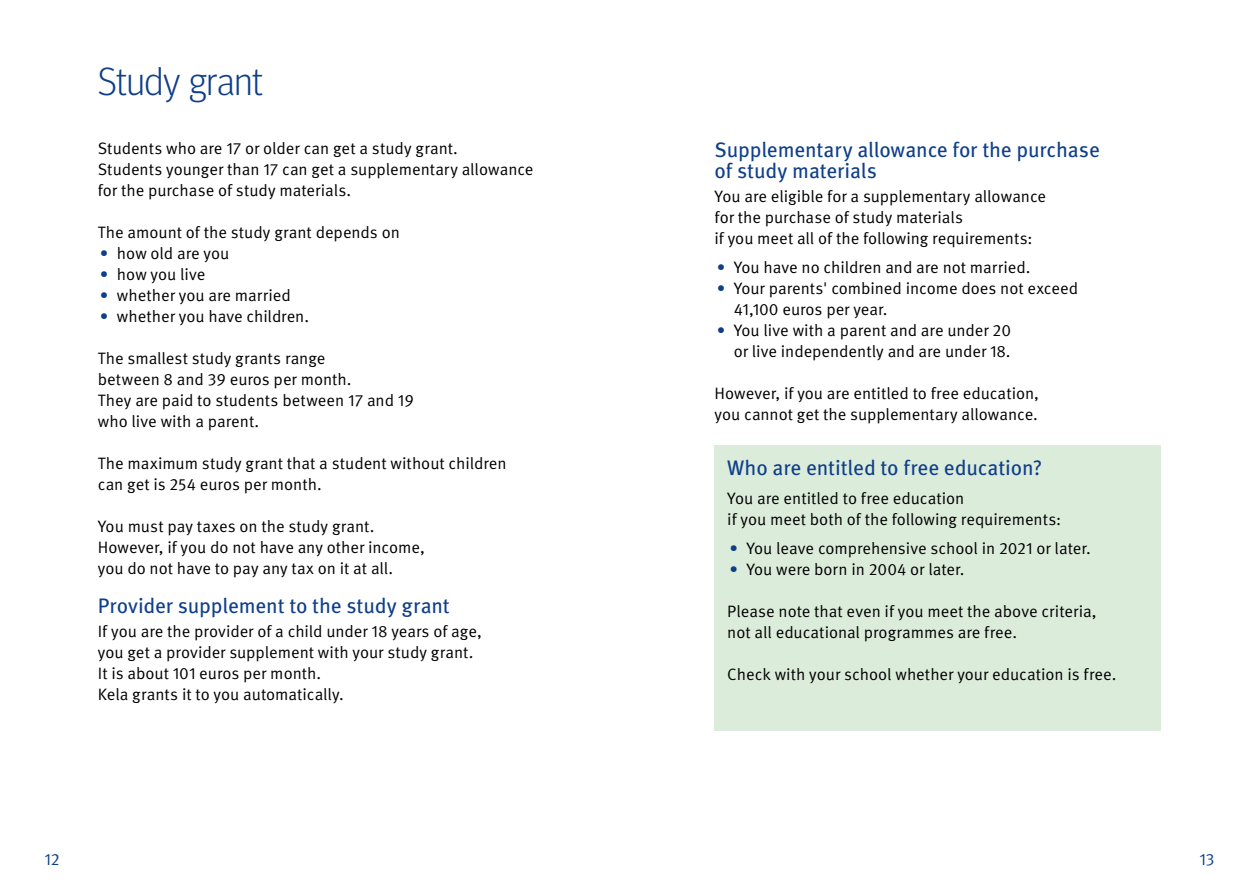
<style>
.page{position:relative;width:1259px;height:893px;background:#fff}
.page>*{position:absolute;margin:0;border:0;box-sizing:border-box;transform-origin:0 0}
.H1_otsikko{font:300 39px "Meta Headline Pro";color:#0f3f8a}
.H2_otsikko{font:21px/21px "Meta Pro";letter-spacing:-.01em;color:#0f3f8a}
.Body_copy{font:16.5px/21px "Meta Pro Norm";color:#000}
.Bulletpoints{font:16.5px/21px "Meta Pro Norm";letter-spacing:-.005em;color:#000}
.t1{font:16.5px "Meta Pro Norm";color:#0f3f8a}
.s1{color:#0f3f8a}
</style>
<div class="page">
<div style="left:714px;top:445px;width:447px;height:286px;background:#dcecdb"></div>
<h1 class="H1_otsikko" style="left:98px;top:53px;width:166px">Study grant</h1>
<p class="Body_copy" style="left:98px;top:137px;width:362px">Students who are 17 or older can get a study grant.</p>
<p class="Body_copy" style="left:98px;top:158px;width:437px">Students younger than 17 can get a supplementary allowance for the purchase of study materials.</p>
<p class="Body_copy" style="left:98px;top:221px;width:303px">The amount of the study grant depends on</p>
<p class="Bulletpoints" style="left:100px;top:242px;width:131px"><span class="s1">•</span> how old are you</p>
<p class="Bulletpoints" style="left:100px;top:263px;width:107px"><span class="s1">•</span> how you live</p>
<p class="Bulletpoints" style="left:100px;top:284px;width:192px"><span class="s1">•</span> whether you are married</p>
<p class="Bulletpoints" style="left:100px;top:305px;width:211px"><span class="s1">•</span> whether you have children.</p>
<p class="Body_copy" style="left:98px;top:347px;width:255px">The smallest study grants range between 8 and 39 euros per month.</p>
<p class="Body_copy" style="left:98px;top:389px;width:317px">They are paid to students between 17 and 19 who live with a parent.</p>
<p class="Body_copy" style="left:98px;top:452px;width:410px">The maximum study grant that a student without children can get is 254 euros per month.</p>
<p class="Body_copy" style="left:98px;top:515px;width:278px">You must pay taxes on the study grant.</p>
<p class="Body_copy" style="left:98px;top:536px;width:329px">However, if you do not have any other income, you do not have to pay any tax on it at all.</p>
<h2 class="H2_otsikko" style="left:98px;top:594px;width:353px">Provider supplement to the study grant</h2>
<p class="Body_copy" style="left:98px;top:620px;width:385px">If you are the provider of a child under 18 years of age, you get a provider supplement with your study grant.</p>
<p class="Body_copy" style="left:98px;top:662px;width:225px">It is about 101 euros per month.</p>
<p class="Body_copy" style="left:98px;top:683px;width:248px">Kela grants it to you automatically.</p>
<h2 class="H2_otsikko" style="left:714px;top:138px;width:387px">Supplementary allowance for the purchase of study materials</h2>
<p class="Body_copy" style="left:714px;top:185px;width:333px">You are eligible for a supplementary allowance for the purchase of study materials<br>if you meet all of the following requirements:</p>
<p class="Bulletpoints" style="left:716px;top:256px;width:315px"><span class="s1">•</span> You have no children and are not married.</p>
<p class="Bulletpoints" style="left:733px;top:277px;width:346px;text-indent:-17px"><span class="s1">•</span> Your parents' combined income does not exceed<br>41,100 euros per year.</p>
<p class="Bulletpoints" style="left:716px;top:319px;width:296px;text-align:right"><span class="s1">•</span> You live with a parent and are under 20 or live independently and are under 18.</p>
<p class="Body_copy" style="left:714px;top:382px;width:326px">However, if you are entitled to free education, you cannot get the supplementary allowance.</p>
<h2 class="H2_otsikko" style="left:727px;top:456px;width:316px">Who are entitled to free education?</h2>
<p class="Body_copy" style="left:727px;top:486px;width:335px">You are entitled to free education<br>if you meet both of the following requirements:</p>
<p class="Bulletpoints" style="left:729px;top:537px;width:363px"><span class="s1">•</span> You leave comprehensive school in 2021 or later.</p>
<p class="Bulletpoints" style="left:729px;top:558px;width:237px"><span class="s1">•</span> You were born in 2004 or later.</p>
<p class="Body_copy" style="left:727px;top:600px;width:371px">Please note that even if you meet the above criteria, not all educational programmes are free.</p>
<p class="Body_copy" style="left:727px;top:663px;width:391px">Check with your school whether your education is free.</p>
<p class="t1" style="left:44px;top:847px;width:17px">12</p>
<p class="t1" style="left:1199px;top:847px;width:17px">13</p>
</div>
